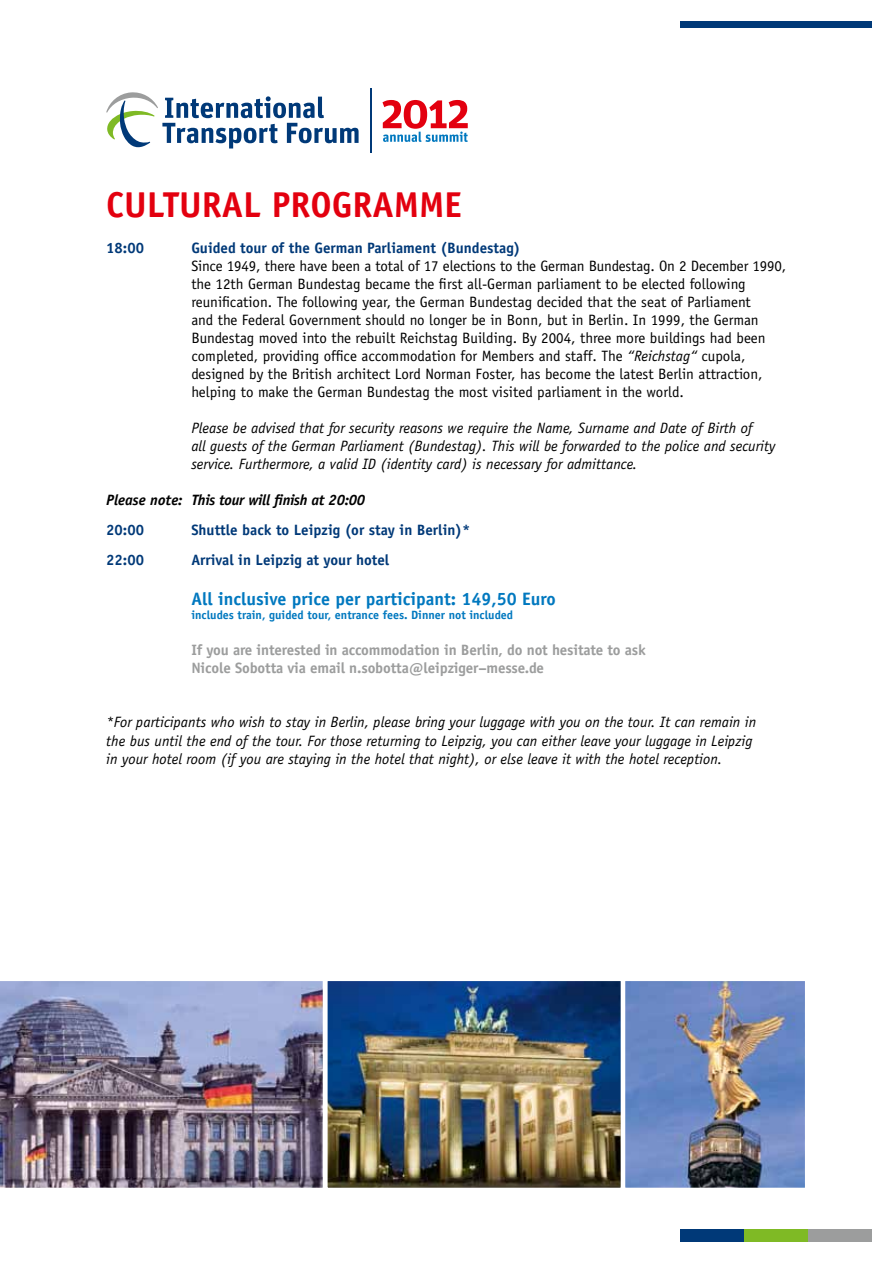
<style>
.page{position:relative;width:893px;height:1263px;background:#fff}
.page>*{position:absolute;margin:0;border:0;box-sizing:border-box;transform-origin:0 0}
.t1{font:700 36px "Officina Sans Std";color:#e3000f}
.t2{font:700 18px "Officina Sans Std";color:#0078bf}
.t3{font:15px/18px "Officina Sans Std";color:#000}
.t4{font:italic 15px/18px "Officina Sans Std";color:#000}
.t5{font:700 15px "Officina Sans Std";color:#003978}
.t6{font:700 15px/18px "Officina Sans Std";letter-spacing:-.01em;color:#9c9d9d}
.t7{font:italic 700 15px "Officina Sans Std";letter-spacing:-.02em;color:#000}
.t8{font:700 12px "Officina Sans Std";color:#0078bf}
.s1{font-style:italic}
</style>
<div class="page">
<svg style="left:106px;top:92px;width:253px;height:56px"></svg>
<hr style="left:370px;top:89px;width:2px;height:64px;background:#003978">
<svg style="left:382px;top:100px;width:86px;height:42px"></svg>
<div style="left:680px;top:21px;width:192px;height:7px;background:#003978"></div>
<div style="left:680px;top:1229px;width:192px;height:13px;background:#003978"></div>
<div style="left:805px;top:1229px;width:67px;height:13px;background:#9c9d9d"></div>
<div style="left:744px;top:1229px;width:64px;height:13px;background:#7fba25"></div>
<img style="left:0;top:981px;width:323px;height:207px">
<img style="left:626px;top:982px;width:178px;height:205px">
<div style="left:622px;top:978px;width:186px;height:213px;border:3px solid #fff"></div>
<img style="left:329px;top:982px;width:291px;height:205px">
<div style="left:325px;top:978px;width:299px;height:213px;border:3px solid #fff"></div>
<h1 class="t1" style="left:106px;top:183px;width:357px">CULTURAL PROGRAMME</h1>
<p class="t5" style="left:106px;top:239px;width:39px">18:00</p>
<p class="t5" style="left:191px;top:239px;width:331px">Guided tour of the German Parliament (Bundestag)</p>
<p class="t3" style="left:191px;top:257px;width:597px">Since 1949, there have been a total of 17 elections to the German Bundestag. On 2 December 1990, the 12th German Bundestag became the first all-German parliament to be elected following reunification. The following year, the German Bundestag decided that the seat of Parliament<br>and the Federal Government should no longer be in Bonn, but in Berlin. In 1999, the German Bundestag moved into the rebuilt Reichstag Building. By 2004, three more buildings had been completed, providing office accommodation for Members and staff. The <span class="s1">“Reichstag“</span> cupola, designed by the British architect Lord Norman Foster, has become the latest Berlin attraction, helping to make the German Bundestag the most visited parliament in the world.</p>
<p class="t4" style="left:191px;top:419px;width:586px">Please be advised that for security reasons we require the Name, Surname and Date of Birth of<br>all guests of the German Parliament (Bundestag). This will be forwarded to the police and security service. Furthermore, a valid ID (identity card) is necessary for admittance.</p>
<p class="t7" style="left:106px;top:491px;width:260px">Please note: This tour will finish at 20:00</p>
<p class="t5" style="left:106px;top:521px;width:39px">20:00</p>
<p class="t5" style="left:191px;top:521px;width:281px">Shuttle back to Leipzig (or stay in Berlin)*</p>
<p class="t5" style="left:106px;top:551px;width:39px">22:00</p>
<p class="t5" style="left:191px;top:551px;width:200px">Arrival in Leipzig at your hotel</p>
<p class="t2" style="left:191px;top:588px;width:366px">All inclusive price per participant: 149,50 Euro</p>
<p class="t8" style="left:191px;top:608px;width:323px">includes train, guided tour, entrance fees. Dinner not included</p>
<p class="t6" style="left:191px;top:641px;width:456px">If you are interested in accommodation in Berlin, do not hesitate to ask<br>Nicole Sobotta via email n.sobotta@leipziger–messe.de</p>
<p class="t4" style="left:106px;top:713px;width:651px">*For participants who wish to stay in Berlin, please bring your luggage with you on the tour. It can remain in the bus until the end of the tour. For those returning to Leipzig, you can either leave your luggage in Leipzig in your hotel room (if you are staying in the hotel that night), or else leave it with the hotel reception.</p>
</div>
